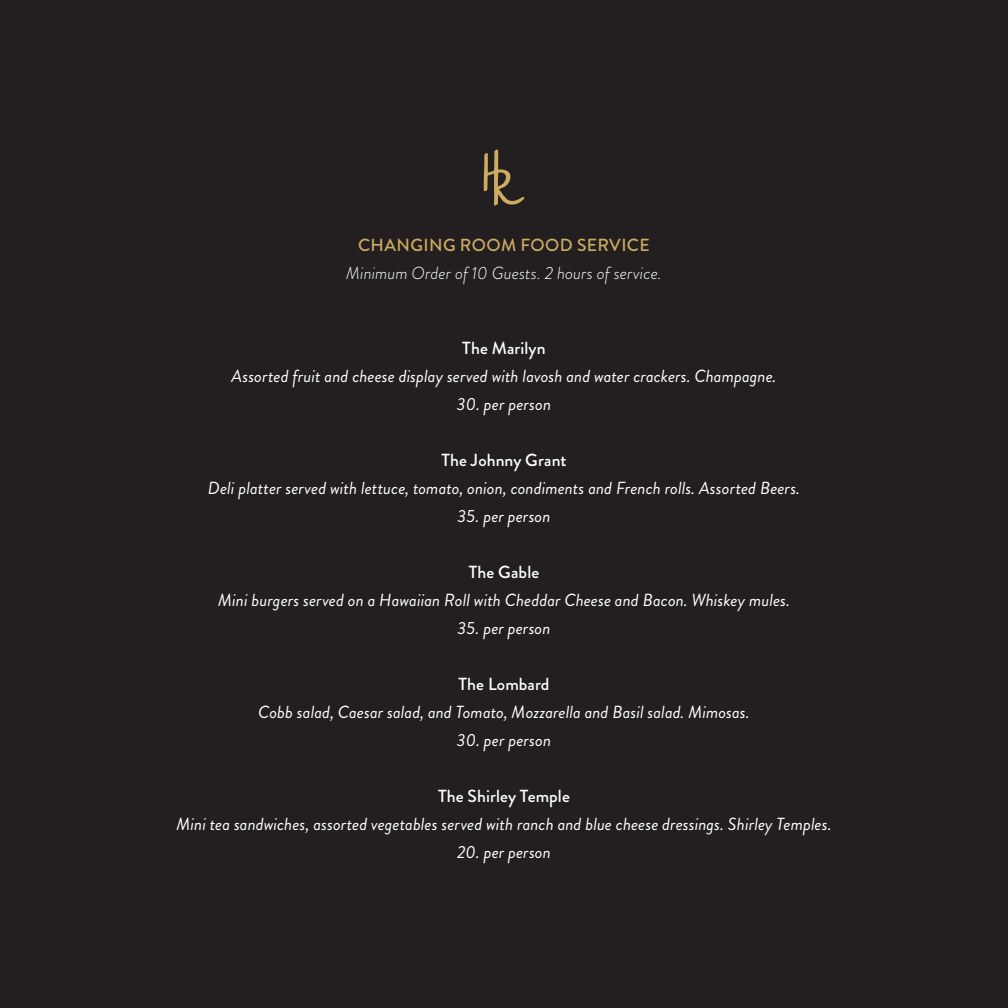
<style>
.page{position:relative;width:1008px;height:1008px;background:#231f20}
.page>*{position:absolute;margin:0;border:0;box-sizing:border-box;transform-origin:0 0}
.t1{font:italic 17.5px "Brandon Grotesque";letter-spacing:.005em;color:#fff}
.t2{font:500 17.5px "Brandon Grotesque";letter-spacing:.005em;color:#fff}
.t3{font:italic 300 17.5px "Brandon Grotesque";letter-spacing:.005em;color:#fff}
.t4{font:500 17.5px "Brandon Grotesque";letter-spacing:.025em;color:#cdac61}
</style>
<div class="page">
<svg style="left:484px;top:150px;width:41px;height:55px"></svg>
<p class="t4" style="left:358px;top:233px;width:293px">CHANGING ROOM FOOD SERVICE</p>
<p class="t3" style="left:346px;top:261px;width:317px">Minimum Order of 10 Guests. 2 hours of service.</p>
<p class="t2" style="left:462px;top:336px;width:85px">The Marilyn</p>
<p class="t1" style="left:231px;top:364px;width:546px">Assorted fruit and cheese display served with lavosh and water crackers. Champagne.</p>
<p class="t1" style="left:457px;top:392px;width:96px">30. per person</p>
<p class="t2" style="left:441px;top:448px;width:127px">The Johnny Grant</p>
<p class="t1" style="left:208px;top:476px;width:594px">Deli platter served with lettuce, tomato, onion, condiments and French rolls. Assorted Beers.</p>
<p class="t1" style="left:457px;top:504px;width:95px">35. per person</p>
<p class="t2" style="left:469px;top:560px;width:72px">The Gable</p>
<p class="t1" style="left:218px;top:588px;width:573px">Mini burgers served on a Hawaiian Roll with Cheddar Cheese and Bacon. Whiskey mules.</p>
<p class="t1" style="left:457px;top:616px;width:95px">35. per person</p>
<p class="t2" style="left:459px;top:672px;width:92px">The Lombard</p>
<p class="t1" style="left:258px;top:700px;width:493px">Cobb salad, Caesar salad, and Tomato, Mozzarella and Basil salad. Mimosas.</p>
<p class="t1" style="left:457px;top:728px;width:96px">30. per person</p>
<p class="t2" style="left:438px;top:784px;width:133px">The Shirley Temple</p>
<p class="t1" style="left:176px;top:812px;width:657px">Mini tea sandwiches, assorted vegetables served with ranch and blue cheese dressings. Shirley Temples.</p>
<p class="t1" style="left:457px;top:840px;width:95px">20. per person</p>
</div>
